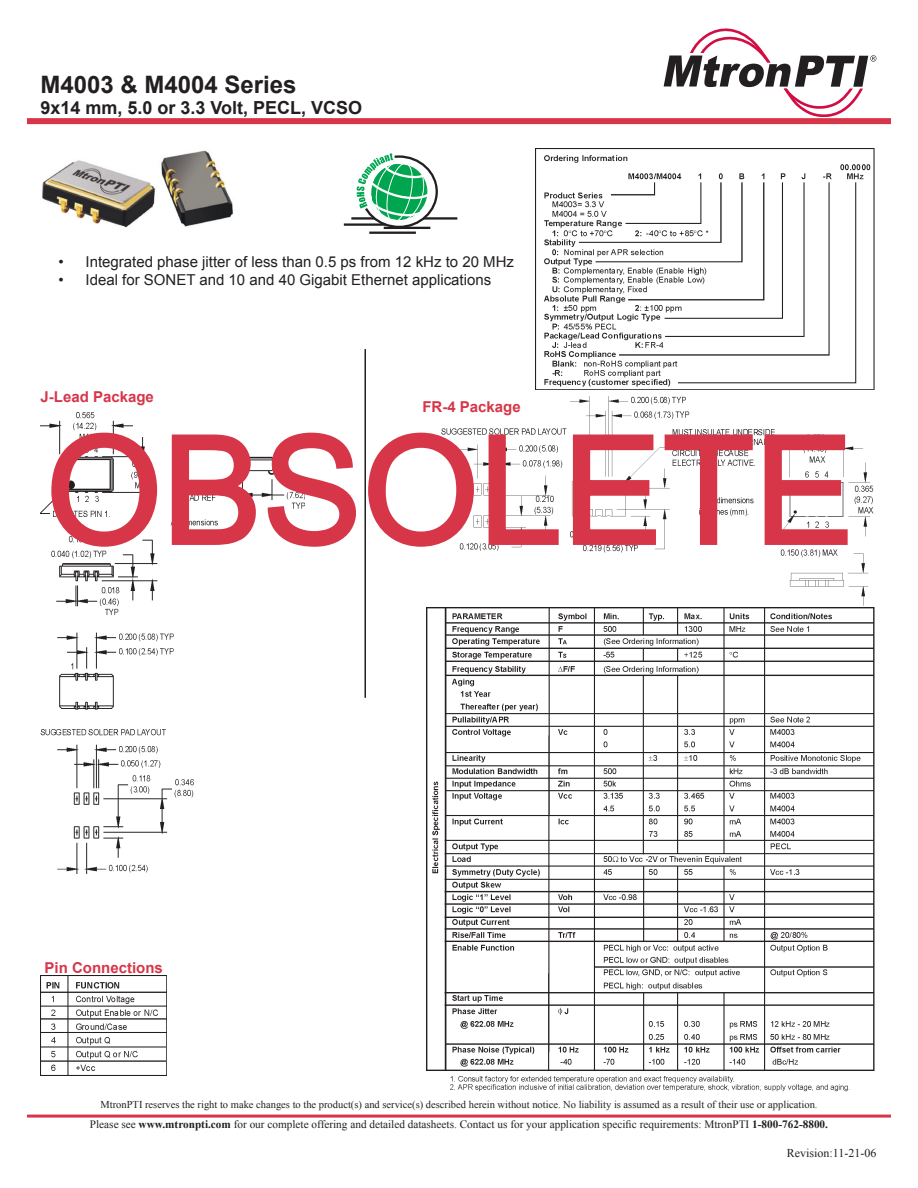
<style>
.page{position:relative;width:918px;height:1188px;background:#fff}
.page>*{position:absolute;margin:0;border:0;box-sizing:border-box;transform-origin:0 0}
.t1{font:150px "Arial";color:#d73649}
.Subhead_1{font:700 24px "Arial";color:#231f20}
.Subhead_1-2{font:700 18px "Arial";color:#231f20}
.t2{font:15px/18px "Arial";color:#231f20}
.Subhead_1-3{font:700 15px "Arial";color:#d73649}
.t3{font:12px "Times New Roman";color:#231f20}
.t4{font:11.25px "Times New Roman";color:#231f20}
.t5{font:10.5px "Times New Roman";color:#231f20}
.s1{font-weight:700}
</style>
<div class="page">
<div style="left:27px;top:1115px;width:864px;height:3px;border:2px solid #d73649"></div>
<div style="left:27px;top:118px;width:864px;height:6px;background:#d73649"></div>
<svg style="left:664px;top:29px;width:212px;height:88px"></svg>
<img style="left:41px;top:976px;width:126px;height:99px">
<img style="left:42px;top:150px;width:191px;height:78px">
<img style="left:535px;top:148px;width:340px;height:241px">
<img style="left:426px;top:608px;width:449px;height:484px">
<img style="left:442px;top:396px;width:433px;height:214px">
<hr style="left:364px;top:349px;width:2px;height:349px;background:#231f20">
<hr style="left:369px;top:232px;width:47px;height:2px;background:#231f20">
<hr style="left:344px;top:223px;width:44px;height:3px;background:#231f20">
<hr style="left:351px;top:217px;width:106px;height:3px;background:#231f20">
<hr style="left:384px;top:227px;width:46px;height:2px;background:#231f20">
<svg style="left:352px;top:153px;width:84px;height:72px"></svg>
<img style="left:40px;top:413px;width:226px;height:460px">
<svg style="left:50px;top:431px;width:109px;height:117px"></svg>
<svg style="left:170px;top:433px;width:87px;height:113px"></svg>
<svg style="left:266px;top:432px;width:90px;height:115px"></svg>
<svg style="left:368px;top:431px;width:107px;height:117px"></svg>
<svg style="left:487px;top:433px;width:73px;height:113px"></svg>
<svg style="left:571px;top:433px;width:86px;height:113px"></svg>
<svg style="left:663px;top:433px;width:91px;height:113px"></svg>
<svg style="left:763px;top:433px;width:86px;height:113px"></svg>
<p class="Subhead_1" style="left:40px;top:68px;width:258px">M4003 &amp; M4004 Series</p>
<p class="Subhead_1-2" style="left:40px;top:96px;width:323px">9x14 mm, 5.0 or 3.3 Volt, PECL, VCSO</p>
<h3 class="t2" style="left:58px;top:253px;width:7px">• •</h3>
<p class="t2" style="left:86px;top:253px;width:430px">Integrated phase jitter of less than 0.5 ps from 12 kHz to 20 MHz</p>
<p class="t2" style="left:86px;top:271px;width:407px">Ideal for SONET and 10 and 40 Gigabit Ethernet applications</p>
<p class="Subhead_1-3" style="left:40px;top:387px;width:115px">J-Lead Package</p>
<p class="Subhead_1-3" style="left:422px;top:397px;width:100px">FR-4 Package</p>
<p class="t1" style="left:46px;top:393px;width:810px">OBSOLETE</p>
<p class="Subhead_1-3" style="left:45px;top:958px;width:120px">Pin Connections</p>
<p class="t5" style="left:100px;top:1097px;width:719px">MtronPTI reserves the right to make changes to the product(s) and service(s) described herein without notice. No liability is assumed as a result of their use or application.</p>
<p class="t4" style="left:90px;top:1117px;width:740px">Please see <span class="s1">www.mtronpti.com</span> for our complete offering and detailed datasheets. Contact us for your application specific requirements: MtronPTI <span class="s1">1-800-762-8800.</span></p>
<p class="t3" style="left:787px;top:1145px;width:91px">Revision:11-21-06</p>
</div>
